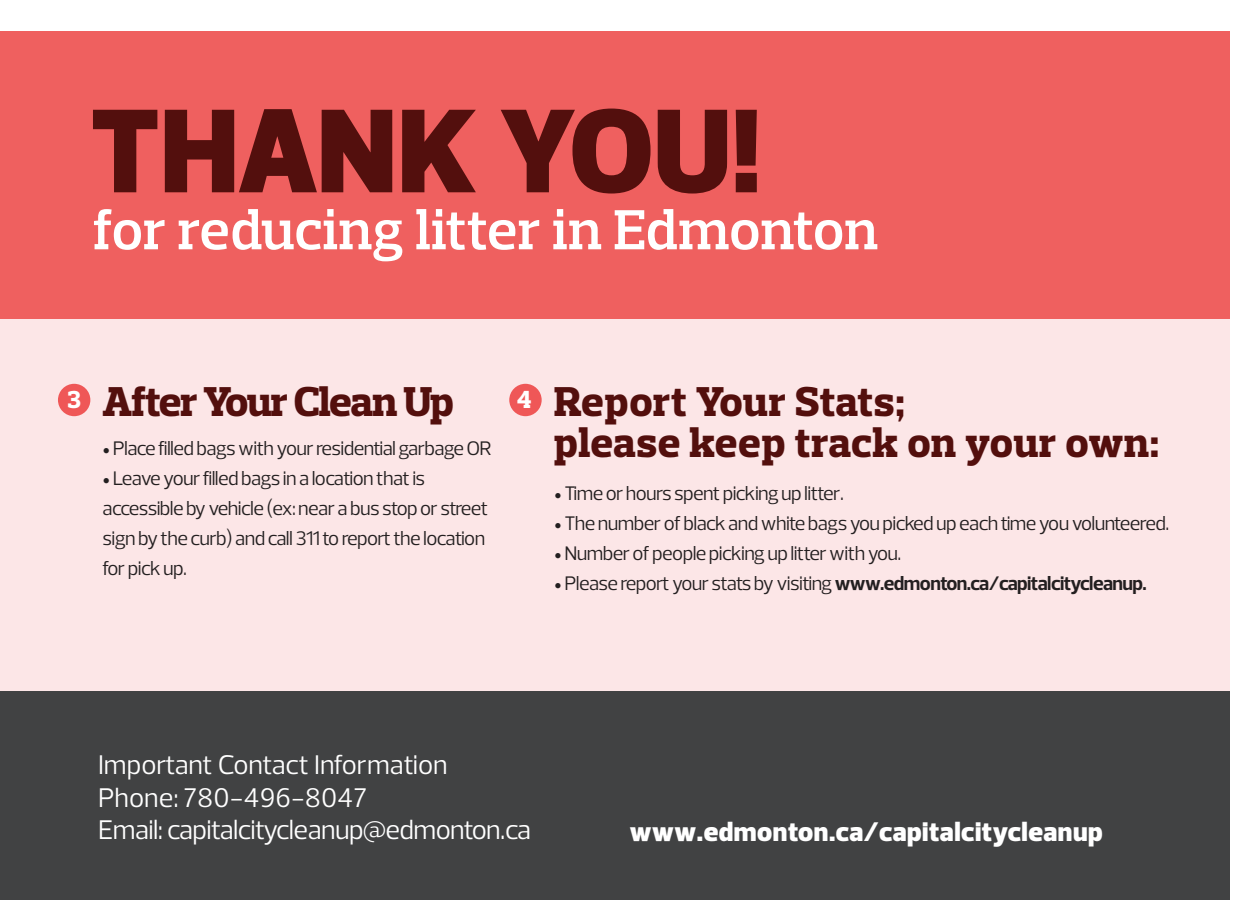
<style>
.page{position:relative;width:1260px;height:900px;background:#fff}
.page>*{position:absolute;margin:0;border:0;box-sizing:border-box;transform-origin:0 0}
.t1{font:900 121.5px "Prelo";letter-spacing:-.01em;color:#530f0d}
.t2{font:600 57.5px "Prelo Slab";letter-spacing:-.005em;color:#fff}
.t3{font:800 42.5px "Prelo Slab";color:#530f0d}
.t4{font:800 42.5px "Prelo Slab";letter-spacing:-.025em;color:#530f0d}
.t5{font:27.5px/32.5px "Prelo";letter-spacing:-.02em;color:#fff}
.t6{font:900 27.5px "Prelo";letter-spacing:.02em;color:#fff}
.t7{font:800 25px "Prelo Slab";color:#fff}
.t8{font:20px/30px "Prelo";letter-spacing:-.03em;color:#231f20}
.t9{font:700 20px "Prelo";letter-spacing:-.03em;color:#231f20}
.s1{font-family:"Minion Pro"}
.s2{font-family:"Minion Pro";font-weight:400}
.s3{font-weight:400}
</style>
<div class="page">
<div style="left:0;top:157px;width:1229px;height:579px;background:#fce6e7"></div>
<div style="left:0;top:31px;width:1229px;height:288px;background:#ef605f"></div>
<div style="left:58px;top:384px;width:32px;height:32px;background:#ef5757;border-radius:50%"></div>
<div style="left:509px;top:384px;width:33px;height:32px;background:#ef5757;border-radius:50%"></div>
<div style="left:0;top:691px;width:1229px;height:209px;background:#414243"></div>
<h1 class="t1" style="left:91px;top:77px;width:672px">THANK YOU!</h1>
<h2 class="t2" style="left:93px;top:195px;width:787px">for reducing litter in Edmonton</h2>
<p class="t7" style="left:68px;top:385px;width:15px">3</p>
<h3 class="t4" style="left:103px;top:375px;width:353px">After Your Clean Up</h3>
<p class="t8" style="left:103px;top:434px;width:391px"><span class="s1">•</span> Place filled bags with your residential garbage OR</p>
<p class="t8" style="left:103px;top:464px;width:387px"><span class="s1">•</span> Leave your filled bags in a location that is accessible by vehicle (ex: near a bus stop or street sign by the curb) and call 311 to report the location for pick up.</p>
<p class="t7" style="left:517px;top:385px;width:16px">4</p>
<h3 class="t3" style="left:554px;top:375px;width:352px">Report Your Stats;</h3>
<h3 class="t3" style="left:554px;top:416px;width:607px">please keep track on your own:</h3>
<p class="t8" style="left:554px;top:478px;width:291px"><span class="s1">•</span> Time or hours spent picking up litter.</p>
<p class="t8" style="left:554px;top:508px;width:617px"><span class="s1">•</span> The number of black and white bags you picked up each time you volunteered.</p>
<p class="t8" style="left:554px;top:538px;width:349px"><span class="s1">•</span> Number of people picking up litter with you.</p>
<p class="t9" style="left:554px;top:571px;width:594px"><span class="s2">•</span> <span class="s3">Please report your stats by visiting</span> www.edmonton.ca/capitalcitycleanup.</p>
<h3 class="t5" style="left:98px;top:749px;width:435px">Important Contact Information<br>Phone: 780-496-8047<br>Email: capitalcitycleanup@edmonton.ca</h3>
<h3 class="t6" style="left:630px;top:814px;width:474px">www.edmonton.ca/capitalcitycleanup</h3>
</div>
